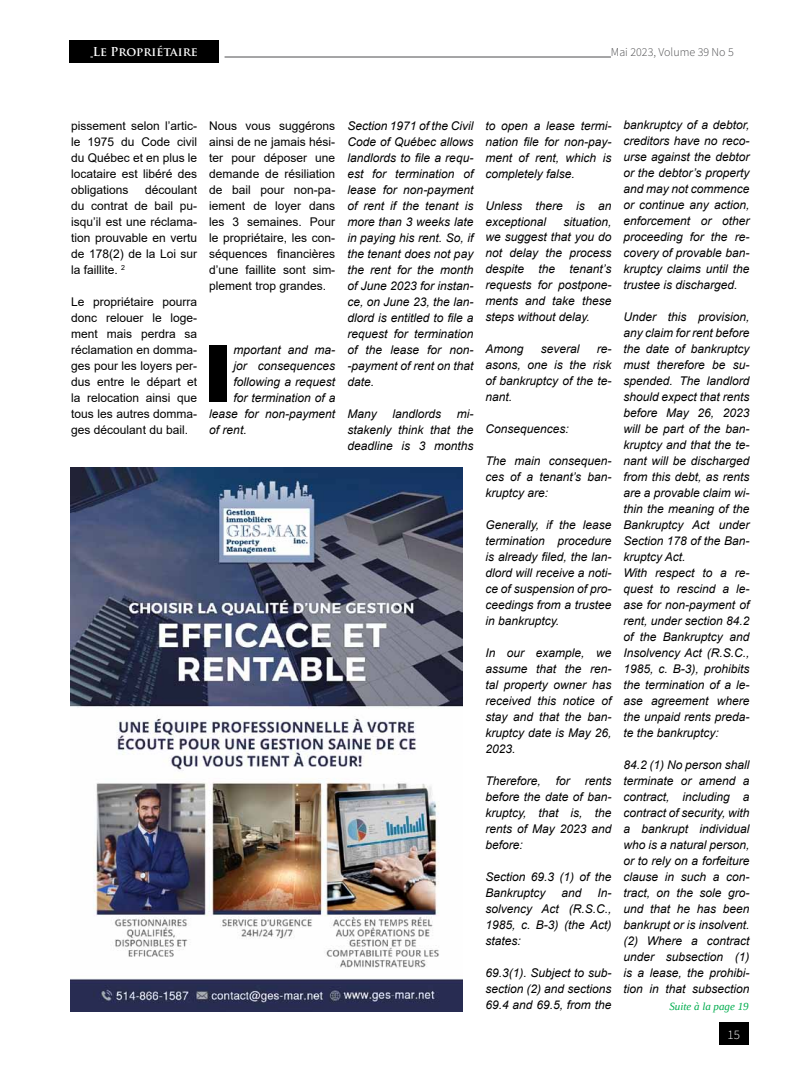
<style>
.page{position:relative;width:792px;height:1080px;background:#fff}
.page>*{position:absolute;margin:0;border:0;box-sizing:border-box;transform-origin:0 0}
.t1{font:900 79.1px "Arial";color:#000}
.t2{font:300 13px "Source Sans Pro";color:#fff}
.t3{font:italic 12px/16px "Arial";color:#000;text-align:justify}
.t4{font:12px/16px "Arial";color:#000;text-align:justify}
.t5{font:300 12px "Source Sans Pro";color:#4d4d4f}
.t6{font:700 12px "Trajan Pro";color:#fff}
.t7{font:italic 11px "Liberation Serif";color:#00ad4e}
</style>
<div class="page">
<img style="left:70px;top:467px;width:392px;height:545px">
<hr style="left:225px;top:57px;width:386px;height:1px;background:#4d4d4f">
<div style="left:719px;top:1023px;width:30px;height:22px;background:#000"></div>
<div style="left:69px;top:40px;width:150px;height:23px;background:#000"></div>
<p class="t6" style="left:93px;top:44px;width:107px">Le Propriétaire</p>
<p class="t5" style="left:611px;top:44px;width:124px">Mai 2023, Volume 39 No 5</p>
<p class="t4" style="left:71px;top:117px;width:128px">pissement selon l’artic&shy;le 1975 du Code civil du Québec et en plus le locataire est libéré des obligations</p>
<p class="t4" style="left:71px;top:181px;width:128px;text-indent:74px">découlant du contrat de bail pu&shy;isqu’il est une réclama&shy;tion prouvable en vertu de 178(2) de la Loi sur la faillite. <sup>2</sup></p>
<p class="t4" style="left:71px;top:293px;width:128px">Le propriétaire pourra donc relouer le loge&shy;ment mais perdra sa réclamation en domma&shy;ges pour les loyers per&shy;dus entre le départ et la relocation ainsi que tous les autres domma&shy;ges découlant du bail.</p>
<p class="t4" style="left:209px;top:117px;width:128px">Nous vous suggérons ainsi de ne jamais hési&shy;ter pour déposer une demande de résiliation de bail pour non-pa&shy;iement de loyer dans les 3 semaines. Pour le propriétaire, les con&shy;séquences financières d’une faillite sont sim&shy;plement trop grandes.</p>
<h1 class="t1" style="left:203px;top:316px;width:32px">I</h1>
<p class="t3" style="left:234px;top:342px;width:103px">mportant and ma-</p>
<p class="t3" style="left:234px;top:358px;width:103px">jor consequences</p>
<p class="t3" style="left:234px;top:374px;width:103px">following a request</p>
<p class="t3" style="left:234px;top:390px;width:103px">for termination of a</p>
<p class="t3" style="left:209px;top:406px;width:128px">lease for non-payment</p>
<p class="t3" style="left:209px;top:422px;width:39px">of rent.</p>
<p class="t3" style="left:347px;top:118px;width:128px">Section 1971 of the Civil Code of Québec allows landlords to file a requ&shy;est for termination of lease for non-payment of rent if the tenant is more than 3 weeks late in paying his rent. So, if the tenant does not pay the rent for the month of June 2023 for instan&shy;ce, on June 23, the lan&shy;dlord is entitled to file a request for termination of the lease for non--payment of rent on that date.</p>
<p class="t3" style="left:347px;top:405px;width:31px">Many</p>
<p class="t3" style="left:392px;top:405px;width:50px">landlords</p>
<p class="t3" style="left:347px;top:405px;width:128px;text-indent:109px">mi&shy;stakenly think that the deadline is 3 months</p>
<p class="t3" style="left:485px;top:117px;width:128px">to open a lease termi&shy;nation file for non-pay&shy;ment of rent, which is completely false.</p>
<p class="t3" style="left:485px;top:197px;width:128px">Unless there is an exceptional</p>
<p class="t3" style="left:485px;top:213px;width:128px;text-indent:78px">situation, we suggest that you do not delay the process despite the tenant’s requests for postpone&shy;ments and take these steps without delay.</p>
<p class="t3" style="left:485px;top:341px;width:40px">Among</p>
<p class="t3" style="left:541px;top:341px;width:40px">several</p>
<p class="t3" style="left:485px;top:341px;width:128px;text-indent:111px">re&shy;asons, one is the risk of bankruptcy of the te&shy;nant.</p>
<p class="t3" style="left:485px;top:421px;width:85px">Consequences:</p>
<p class="t3" style="left:485px;top:453px;width:128px">The main consequen&shy;ces of a tenant’s ban&shy;kruptcy are:</p>
<p class="t3" style="left:485px;top:517px;width:128px">Generally, if the lease termination procedure is already filed, the lan&shy;dlord will receive a noti&shy;ce of suspension of pro&shy;ceedings from a trustee in bankruptcy.</p>
<p class="t3" style="left:485px;top:645px;width:128px">In our example, we assume that the ren&shy;tal property owner has received this notice of stay and that the ban&shy;kruptcy date is May 26, 2023.</p>
<p class="t3" style="left:485px;top:773px;width:128px">Therefore, for rents before the date of ban&shy;kruptcy, that is, the rents of May 2023 and before:</p>
<p class="t3" style="left:485px;top:869px;width:128px">Section 69.3 (1) of the<br>Bankruptcy</p>
<p class="t3" style="left:485px;top:885px;width:128px;text-indent:112px">In&shy;solvency Act (R.S.C., 1985, c. B-3) (the Act) states:</p>
<p class="t3" style="left:485px;top:965px;width:128px">69.3(1). Subject to sub&shy;section (2) and sections 69.4 and 69.5, from the</p>
<p class="t3" style="left:561px;top:885px;width:22px">and</p>
<p class="t3" style="left:623px;top:117px;width:128px">bankruptcy of a debtor, creditors have no reco&shy;urse against the debtor or the debtor’s property and may not commence or continue any action, enforcement or other proceeding for the re&shy;covery of provable ban&shy;kruptcy claims until the trustee is discharged.</p>
<p class="t3" style="left:623px;top:309px;width:128px;text-align:left">Under this provision, any claim for rent before the date of bankruptcy must therefore be su&shy;spended. The landlord should expect that rents before May 26, 2023 will be part of the ban&shy;kruptcy and that the te&shy;nant will be discharged from this debt, as rents are a provable claim wi&shy;thin the meaning of the<br>Bankruptcy Act under<br>Section 178 of the Ban&shy;kruptcy Act.<br>With respect to a re&shy;quest to rescind a le&shy;ase for non-payment of rent, under section 84.2 of the Bankruptcy and<br>Insolvency Act (R.S.C.,<br>1985, c. B-3), prohibits the termination of a le&shy;ase agreement where the unpaid rents preda&shy;te the bankruptcy:</p>
<p class="t3" style="left:623px;top:757px;width:128px">84.2 (1) No person shall terminate or amend a contract, including a contract of security, with a bankrupt individual who is a natural person, or to rely on a forfeiture clause in such a con&shy;tract, on the sole gro&shy;und that he has been bankrupt or is insolvent. (2) Where a contract under subsection (1) is a lease, the prohibi&shy;tion in that subsection</p>
<p class="t7" style="left:669px;top:999px;width:81px">Suite à la page 19</p>
<p class="t2" style="left:728px;top:1027px;width:14px">15</p>
</div>
